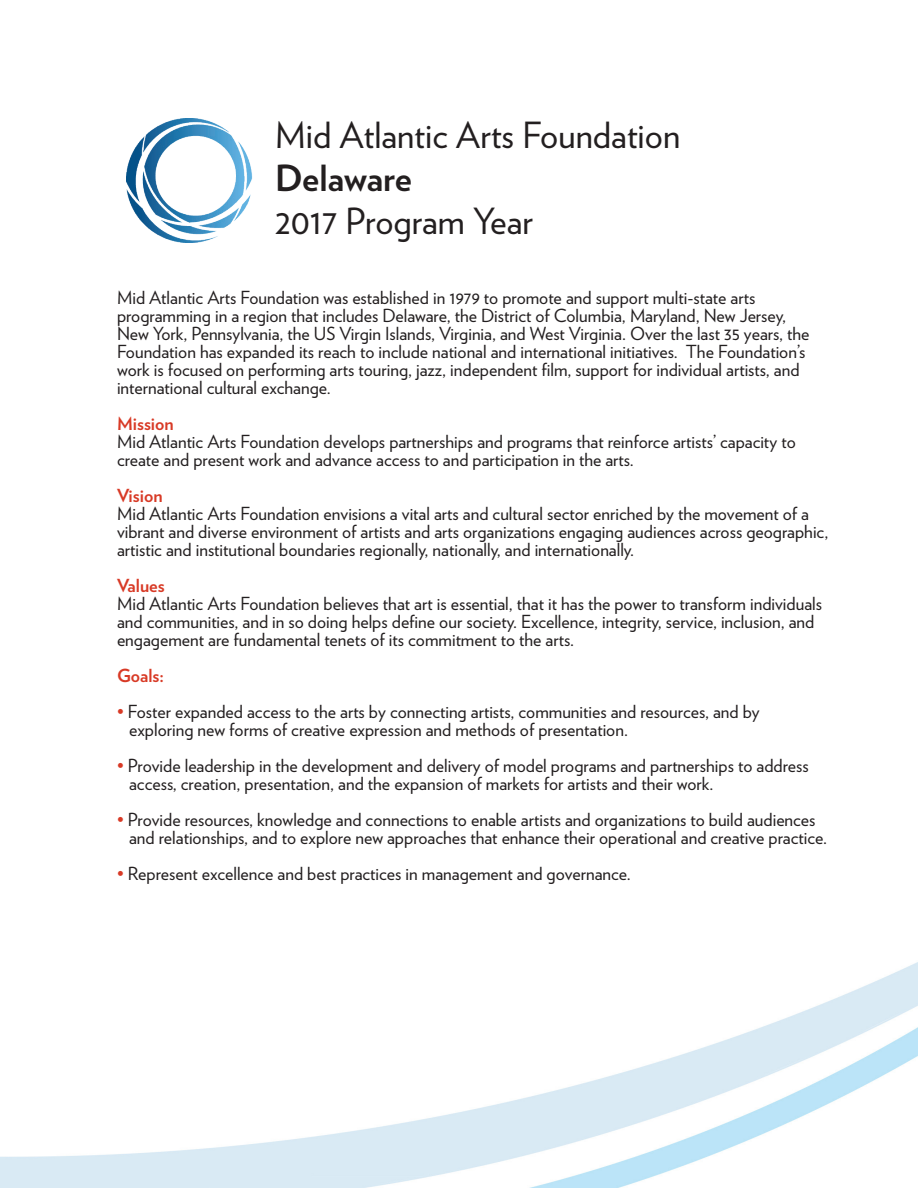
<style>
.page{position:relative;width:918px;height:1188px;background:#fff}
.page>*{position:absolute;margin:0;border:0;box-sizing:border-box;transform-origin:0 0}
.t1{font:36px "Verlag";color:#231f20}
.t2{font:700 36px "Verlag";color:#231f20}
.t3{font:18px/18px "Verlag";color:#231f20}
.t4{font:700 18px "Verlag";color:#d83a26}
.s1{font-weight:700;color:#d83a26}
.s2{color:#d83a26}
</style>
<div class="page">
<img style="left:126px;top:119px;width:127px;height:123px">
<img style="left:0;top:962px;width:918px;height:226px">
<p class="t1" style="left:275px;top:108px;width:407px">Mid Atlantic Arts Foundation</p>
<p class="t2" style="left:275px;top:150px;width:138px">Delaware</p>
<p class="t1" style="left:275px;top:194px;width:259px">2017 Program Year</p>
<p class="t3" style="left:117px;top:288px;width:694px">Mid Atlantic Arts Foundation was established in 1979 to promote and support multi-state arts programming in a region that includes Delaware, the District of Columbia, Maryland, New Jersey, New York, Pennsylvania, the US Virgin Islands, Virginia, and West Virginia. Over the last 35 years, the Foundation has expanded its reach to include national and international initiatives. The Foundation’s work is focused on performing arts touring, jazz, independent film, support for individual artists, and international cultural exchange.</p>
<p class="t3" style="left:117px;top:414px;width:680px"><span class="s1">Mission<br></span>Mid Atlantic Arts Foundation develops partnerships and programs that reinforce artists’ capacity to create and present work and advance access to and participation in the arts.</p>
<p class="t3" style="left:117px;top:486px;width:713px"><span class="s1">Vision<br></span>Mid Atlantic Arts Foundation envisions a vital arts and cultural sector enriched by the movement of a vibrant and diverse environment of artists and arts organizations engaging audiences across geographic, artistic and institutional boundaries regionally, nationally, and internationally.</p>
<p class="t3" style="left:117px;top:576px;width:707px"><span class="s1">Values<br></span>Mid Atlantic Arts Foundation believes that art is essential, that it has the power to transform individuals and communities, and in so doing helps define our society. Excellence, integrity, service, inclusion, and engagement are fundamental tenets of its commitment to the arts.</p>
<p class="t4" style="left:117px;top:662px;width:48px">Goals:</p>
<p class="t3" style="left:129px;top:702px;width:632px;text-indent:-12px"><span class="s2">•</span> Foster expanded access to the arts by connecting artists, communities and resources, and by exploring new forms of creative expression and methods of presentation.</p>
<p class="t3" style="left:129px;top:756px;width:681px;text-indent:-12px"><span class="s2">•</span> Provide leadership in the development and delivery of model programs and partnerships to address access, creation, presentation, and the expansion of markets for artists and their work.</p>
<p class="t3" style="left:117px;top:810px;width:700px"><span class="s2">•</span> Provide resources, knowledge and connections to enable artists and organizations to build audiences</p>
<p class="t3" style="left:129px;top:828px;width:699px">and relationships, and to explore new approaches that enhance their operational and creative practice.</p>
<p class="t3" style="left:117px;top:864px;width:515px"><span class="s2">•</span> Represent excellence and best practices in management and governance.</p>
</div>
